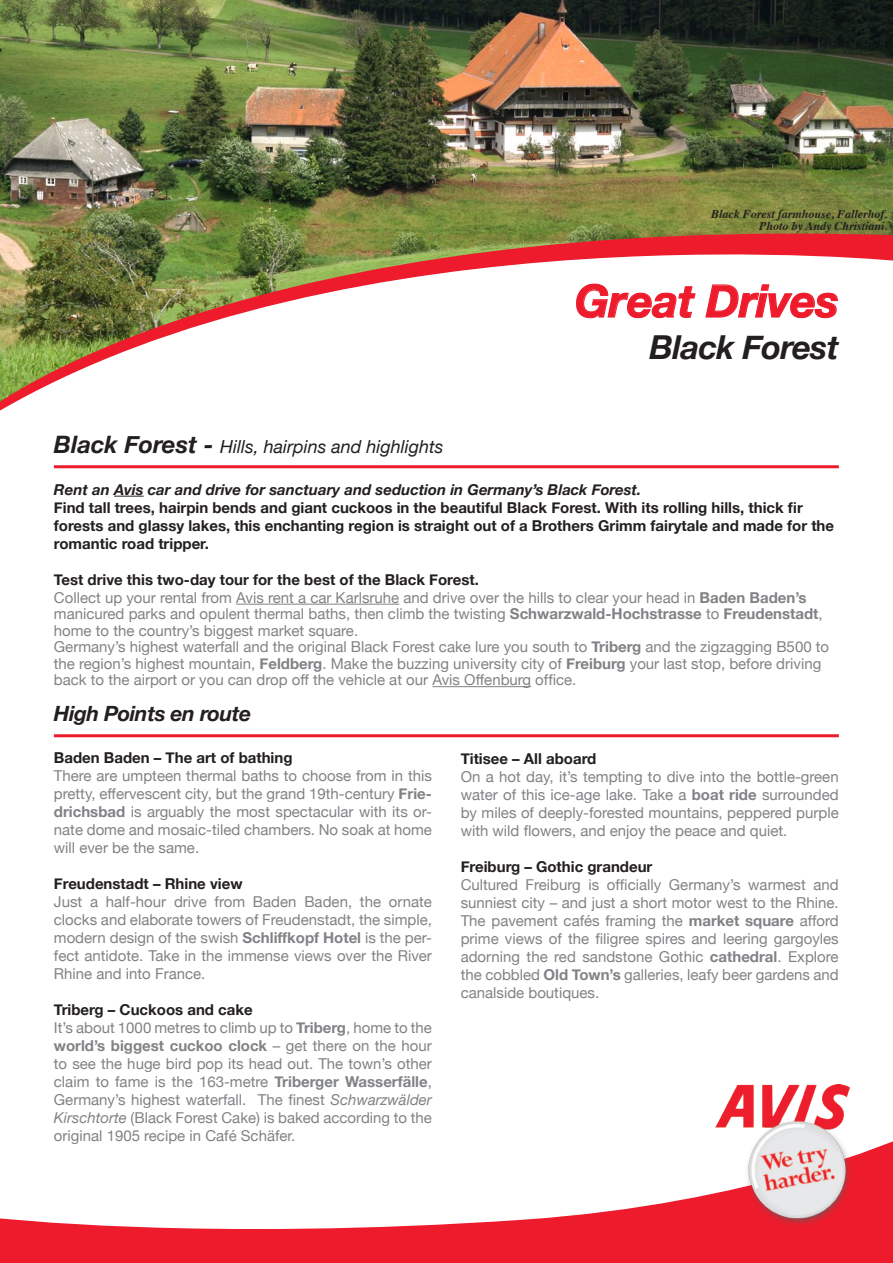
<style>
.page{position:relative;width:893px;height:1263px;background:#fff}
.page>*{position:absolute;margin:0;border:0;box-sizing:border-box;transform-origin:0 0}
.t1{font:italic 700 45px "Helvetica Neue";letter-spacing:-.01em;color:#ee1b2c}
.t2{font:italic 700 33px "Helvetica Neue";letter-spacing:-.02em;color:#231f20}
.t3{font:italic 700 21px "Helvetica Neue";letter-spacing:-.02em;color:#231f20}
.t4{font:italic 18px "Helvetica Neue";color:#231f20}
.t5{font:15px/18px "Helvetica Neue";color:#808285;text-align:justify}
.t6{font:700 15px/18px "Helvetica Neue";color:#231f20}
.t7{font:italic 700 15px "Helvetica Neue";color:#231f20}
.t8{font:italic 700 12px "Times";color:#231f20}
.s1{font-weight:700;font-size:24px}
.s2{font-weight:700}
.s3{font-style:italic}
</style>
<div class="page">
<img style="left:0;top:0;width:893px;height:204px">
<svg style="left:0;top:204px;width:893px;height:207px"></svg>
<svg style="left:576px;top:284px;width:119px;height:34px"></svg>
<svg style="left:706px;top:285px;width:132px;height:33px"></svg>
<hr style="left:114px;top:496px;width:30px;height:1px;background:#231f20">
<hr style="left:236px;top:604px;width:163px;height:1px;background:#808285">
<hr style="left:432px;top:686px;width:99px;height:1px;background:#808285">
<hr style="left:54px;top:734px;width:785px;height:3px;background:#ee1b2c">
<hr style="left:54px;top:465px;width:785px;height:3px;background:#ee1b2c">
<svg style="left:0;top:1141px;width:893px;height:122px"></svg>
<img style="left:716px;top:1085px;width:142px;height:149px">
<p class="t8" style="left:711px;top:203px;width:178px">Black Forest farmhouse, Fallerhof.</p>
<p class="t8" style="left:759px;top:215px;width:130px">Photo by Andy Christiani.</p>
<p class="t1" style="left:575px;top:273px;width:266px">Great Drives</p>
<p class="t2" style="left:649px;top:327px;width:191px">Black Forest</p>
<p class="t4" style="left:54px;top:435px;width:391px"><span class="s1">Black Forest -</span> Hills, hairpins and highlights</p>
<p class="t7" style="left:54px;top:480px;width:589px">Rent an Avis car and drive for sanctuary and seduction in Germany’s Black Forest.</p>
<p class="t6" style="left:54px;top:498px;width:782px">Find tall trees, hairpin bends and giant cuckoos in the beautiful Black Forest. With its rolling hills, thick fir forests and glassy lakes, this enchanting region is straight out of a Brothers Grimm fairytale and made for the romantic road tripper.</p>
<p class="t6" style="left:54px;top:570px;width:427px">Test drive this two-day tour for the best of the Black Forest.</p>
<p class="t5" style="left:54px;top:589px;width:770px;line-height:16.5px;text-align:left">Collect up your rental from Avis rent a car Karlsruhe and drive over the hills to clear your head in <span class="s2">Baden Baden’s </span>manicured parks and opulent thermal baths, then climb the twisting <span class="s2">Schwarzwald-Hochstrasse</span> to <span class="s2">Freudenstadt</span>, home to the country’s biggest market square.</p>
<p class="t5" style="left:54px;top:638px;width:777px;line-height:16.5px;text-align:left">Germany’s highest waterfall and the original Black Forest cake lure you south to <span class="s2">Triberg</span> and the zigzagging B500 to the region’s highest mountain, <span class="s2">Feldberg</span>. Make the buzzing university city of <span class="s2">Freiburg</span> your last stop, before driving back to the airport or you can drop off the vehicle at our Avis Offenburg office.</p>
<p class="t3" style="left:54px;top:701px;width:199px">High Points en route</p>
<p class="t6" style="left:54px;top:749px;width:240px">Baden Baden – The art of bathing</p>
<p class="t5" style="left:54px;top:767px;width:380px">There are umpteen thermal baths to choose from in this pretty, effervescent city, but the grand 19th-century <span class="s2">Frie&shy;drichsbad</span> is arguably the most spectacular with its or&shy;nate dome and mosaic-tiled chambers. No soak at home will ever be the same.</p>
<p class="t6" style="left:54px;top:875px;width:190px">Freudenstadt – Rhine view</p>
<p class="t5" style="left:54px;top:893px;width:380px">Just a half-hour drive from Baden Baden, the ornate clocks and elaborate towers of Freudenstadt, the simple, modern design of the swish <span class="s2">Schliffkopf Hotel</span> is the per&shy;fect antidote. Take in the immense views over the River Rhine and into France.</p>
<p class="t6" style="left:54px;top:1001px;width:200px">Triberg – Cuckoos and cake</p>
<p class="t5" style="left:54px;top:1019px;width:380px">It’s about 1000 metres to climb up to <span class="s2">Triberg</span>, home to the <span class="s2">world’s biggest cuckoo clock</span> – get there on the hour to see the huge bird pop its head out. The town’s other claim to fame is the 163-metre <span class="s2">Triberger Wasserfälle</span>, Germany’s highest waterfall. The finest <span class="s3">Schwarzwälder Kirschtorte</span> (Black Forest Cake) is baked according to the original 1905 recipe in Café Schäfer.</p>
<p class="t6" style="left:461px;top:749px;width:137px">Titisee – All aboard</p>
<p class="t5" style="left:461px;top:767px;width:380px">On a hot day, it’s tempting to dive into the bottle-green water of this ice-age lake. Take a <span class="s2">boat ride</span> surrounded by miles of deeply-forested mountains, peppered purple with wild flowers, and enjoy the peace and quiet.</p>
<p class="t6" style="left:461px;top:857px;width:193px">Freiburg – Gothic grandeur</p>
<p class="t5" style="left:461px;top:875px;width:380px">Cultured Freiburg is officially Germany’s warmest and sunniest city – and just a short motor west to the Rhine.<br>The pavement cafés framing the <span class="s2">market square</span> afford prime views of the filigree spires and leering gargoyles adorning the red sandstone Gothic <span class="s2">cathedral</span>. Explore the cobbled <span class="s2">Old Town’s</span> galleries, leafy beer gardens and canalside boutiques.</p>
</div>
